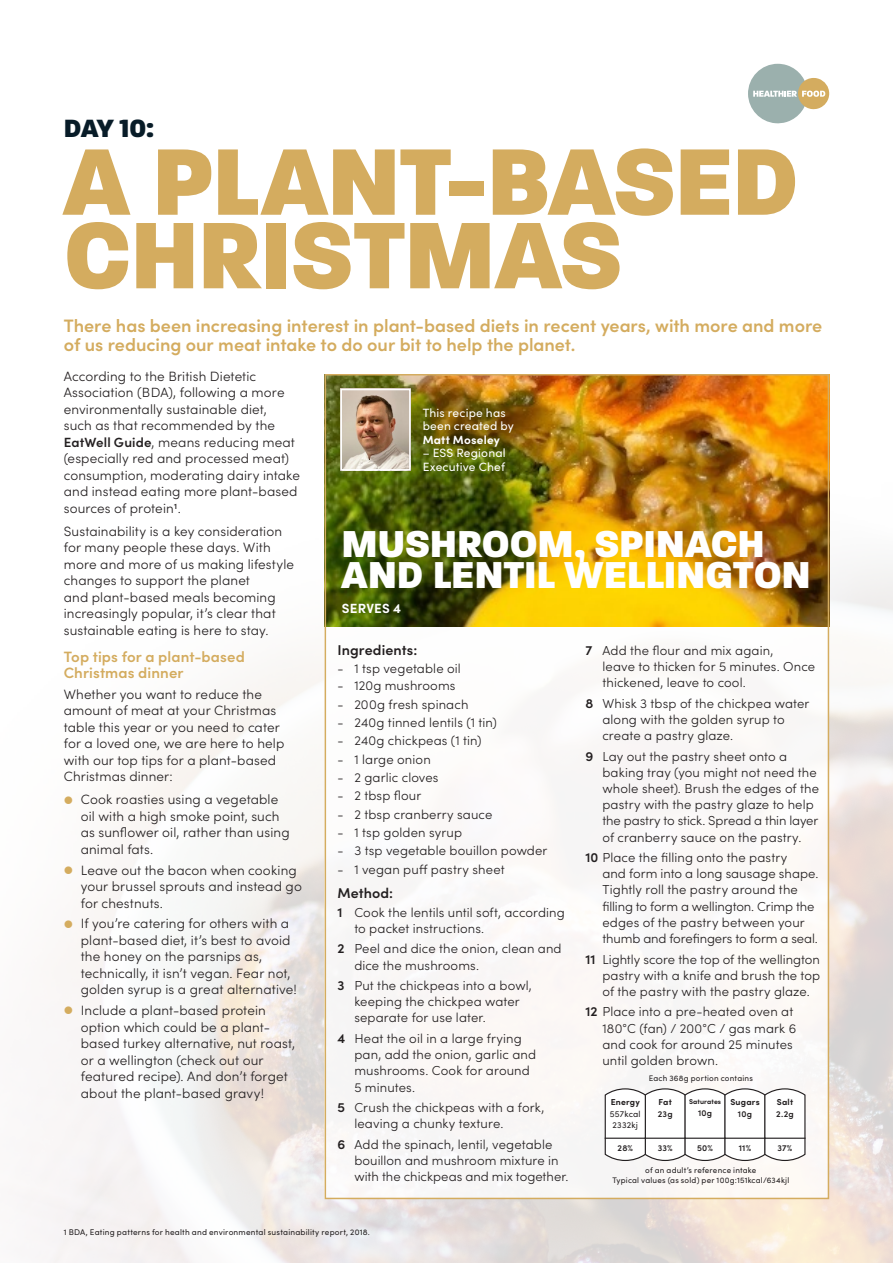
<style>
.page{position:relative;width:893px;height:1263px;background:#fff}
.page>*{position:absolute;margin:0;border:0;box-sizing:border-box;transform-origin:0 0}
.t1{font:800 102px/73.5px "Paralucent";letter-spacing:-.01em;color:#d4ac5f}
.t2{font:800 40.5px/31.5px "Paralucent";letter-spacing:-.005em;color:#fff}
.t3{font:800 27px "Paralucent";color:#081c28}
.t4{font:600 18px/19.5px "Sofia Pro";color:#d4ac5f}
.t5{font:600 15px/16.5px "Sofia Pro";letter-spacing:.005em;color:#d4ac5f}
.t6{font:600 14.25px "Sofia Pro";letter-spacing:.01em;color:#231f20}
.t7{font:300 13.5px/16.5px "Sofia Pro";letter-spacing:.01em;color:#231f20}
.t8{font:700 13.35px "Sofia Pro";letter-spacing:.025em;color:#fff}
.t9{font:300 13.05px/16.2px "Sofia Pro";letter-spacing:.01em;color:#231f20}
.t10{font:12px/13.5px "Sofia Pro";letter-spacing:.015em;color:#fff}
.t11{font:700 11.85px "Sofia Pro";letter-spacing:.015em;color:#fff}
.t12{font:600 8.7px "Sofia Pro";letter-spacing:.03em;color:#231f20}
.t13{font:700 8.7px "Sofia Pro";letter-spacing:.025em;color:#231f20}
.t14{font:8.7px/11.6px "Sofia Pro";letter-spacing:.02em;color:#231f20;text-align:center}
.t15{font:8.25px "Sofia Pro";letter-spacing:.025em;color:#231f20}
.t16{font:8.1px/10.4px "Sofia Pro";letter-spacing:.025em;color:#231f20;text-align:center}
.t17{font:700 6.9px "Sofia Pro";letter-spacing:.01em;color:#231f20}
.s1{font-size:13.35px}
.s2{font-weight:600;font-size:13.35px}
</style>
<div class="page">
<img style="left:25px;top:455px;width:868px;height:808px">
<div style="left:325px;top:432px;width:504px;height:767px;background:#fbf8f6"></div>
<svg style="left:748px;top:64px;width:81px;height:60px"></svg>
<img style="left:328px;top:377px;width:498px;height:249px">
<img style="left:343px;top:392px;width:65px;height:76px">
<div style="left:340px;top:389px;width:71px;height:82px;border:2px solid #fff"></div>
<svg style="left:604px;top:1088px;width:202px;height:73px"></svg>
<hr style="left:605px;top:1137px;width:41px;height:2px;background:#231f20">
<hr style="left:645px;top:1137px;width:41px;height:2px;background:#231f20">
<hr style="left:684px;top:1137px;width:42px;height:2px;background:#231f20">
<hr style="left:724px;top:1137px;width:42px;height:2px;background:#231f20">
<hr style="left:764px;top:1137px;width:41px;height:2px;background:#231f20">
<svg style="left:65px;top:796px;width:7px;height:8px"></svg>
<svg style="left:65px;top:866px;width:7px;height:8px"></svg>
<svg style="left:65px;top:920px;width:7px;height:8px"></svg>
<svg style="left:65px;top:1007px;width:7px;height:7px"></svg>
<h3 class="t3" style="left:64px;top:112px;width:92px">DAY 10:</h3>
<h1 class="t1" style="left:64px;top:145px;width:737px">A PLANT-BASED<br>CHRISTMAS</h1>
<h3 class="t4" style="left:64px;top:315px;width:760px">There has been increasing interest in plant-based diets in recent years, with more and more of us reducing our meat intake to do our bit to help the planet.</h3>
<p class="t7" style="left:64px;top:367px;width:238px">According to the British Dietetic Association (<span class="s1">BDA</span>), following a more environmentally sustainable diet,<br>such as that recommended by the <span class="s2">EatWell Guide</span>, means reducing meat (especially red and processed meat) consumption, moderating dairy intake and instead eating more plant-based sources of protein<sup>1</sup>.</p>
<p class="t7" style="left:64px;top:522px;width:232px">Sustainability is a key consideration for many people these days. With more and more of us making lifestyle changes to support the planet<br>and plant-based meals becoming increasingly popular, it’s clear that sustainable eating is here to stay.</p>
<p class="t5" style="left:64px;top:647px;width:183px">Top tips for a plant-based<br>Christmas dinner</p>
<p class="t7" style="left:64px;top:685px;width:222px">Whether you want to reduce the amount of meat at your Christmas table this year or you need to cater for a loved one, we are here to help with our top tips for a plant-based<br>Christmas dinner:</p>
<p class="t7" style="left:81px;top:791px;width:210px">Cook roasties using a vegetable oil with a high smoke point, such as sunflower oil, rather than using animal fats.</p>
<p class="t7" style="left:81px;top:861px;width:223px">Leave out the bacon when cooking your brussel sprouts and instead go for chestnuts.</p>
<p class="t7" style="left:81px;top:915px;width:218px">If you’re catering for others with a plant-based diet, it’s best to avoid the honey on the parsnips as, technically, it isn’t vegan. Fear not, golden syrup is a great alternative!</p>
<p class="t7" style="left:81px;top:1001px;width:216px">Include a plant-based protein option which could be a plant&shy;based turkey alternative, nut roast, or a wellington (check out our featured recipe). And don’t forget about the plant-based gravy!</p>
<p class="t10" style="left:423px;top:405px;width:93px">This recipe has been created by</p>
<p class="t11" style="left:423px;top:431px;width:79px">Matt Moseley</p>
<p class="t10" style="left:423px;top:446px;width:85px">– ESS Regional<br>Executive Chef</p>
<h2 class="t2" style="left:342px;top:528px;width:471px">MUSHROOM, SPINACH<br>AND LENTIL WELLINGTON</h2>
<p class="t8" style="left:342px;top:598px;width:61px">SERVES 4</p>
<p class="t6" style="left:337px;top:639px;width:82px">Ingredients:</p>
<p class="t9" style="left:337px;top:660px;width:125px">- 1 tsp vegetable oil</p>
<p class="t9" style="left:337px;top:677px;width:120px">- 120g mushrooms</p>
<p class="t9" style="left:337px;top:695px;width:133px">- 200g fresh spinach</p>
<p class="t9" style="left:337px;top:714px;width:161px">- 240g tinned lentils (1 tin)</p>
<p class="t9" style="left:337px;top:732px;width:146px">- 240g chickpeas (1 tin)</p>
<p class="t9" style="left:337px;top:750px;width:95px">- 1 large onion</p>
<p class="t9" style="left:337px;top:769px;width:103px">- 2 garlic cloves</p>
<p class="t9" style="left:337px;top:787px;width:85px">- 2 tbsp flour</p>
<p class="t9" style="left:337px;top:805px;width:157px">- 2 tbsp cranberry sauce</p>
<p class="t9" style="left:337px;top:824px;width:126px">- 1 tsp golden syrup</p>
<p class="t9" style="left:337px;top:842px;width:212px">- 3 tsp vegetable bouillon powder</p>
<p class="t9" style="left:337px;top:860px;width:169px">- 1 vegan puff pastry sheet</p>
<p class="t6" style="left:337px;top:883px;width:57px">Method:</p>
<p class="t9" style="left:354px;top:903px;width:212px;text-indent:-17px"><span class="s2">1</span> Cook the lentils until soft, according to packet instructions.</p>
<p class="t9" style="left:354px;top:940px;width:209px;text-indent:-17px"><span class="s2">2</span> Peel and dice the onion, clean and dice the mushrooms.</p>
<p class="t9" style="left:354px;top:977px;width:179px;text-indent:-17px"><span class="s2">3</span> Put the chickpeas into a bowl, keeping the chickpea water separate for use later.</p>
<p class="t9" style="left:354px;top:1029px;width:183px;text-indent:-17px"><span class="s2">4</span> Heat the oil in a large frying pan, add the onion, garlic and mushrooms. Cook for around<br>5 minutes.</p>
<p class="t9" style="left:354px;top:1098px;width:191px;text-indent:-17px"><span class="s2">5</span> Crush the chickpeas with a fork, leaving a chunky texture.</p>
<p class="t9" style="left:354px;top:1135px;width:216px;text-indent:-17px"><span class="s2">6</span> Add the spinach, lentil, vegetable bouillon and mushroom mixture in with the chickpeas and mix together.</p>
<p class="t9" style="left:602px;top:641px;width:214px;text-indent:-17px"><span class="s2">7</span> Add the flour and mix again,<br>leave to thicken for 5 minutes. Once thickened, leave to cool.</p>
<p class="t9" style="left:602px;top:694px;width:209px;text-indent:-17px"><span class="s2">8</span> Whisk 3 tbsp of the chickpea water along with the golden syrup to create a pastry glaze.</p>
<p class="t9" style="left:602px;top:747px;width:218px;text-indent:-17px"><span class="s2">9</span> Lay out the pastry sheet onto a baking tray (you might not need the whole sheet). Brush the edges of the pastry with the pastry glaze to help the pastry to stick. Spread a thin layer of cranberry sauce on the pastry.</p>
<p class="t9" style="left:602px;top:849px;width:217px;text-indent:-17px"><span class="s2">10</span> Place the filling onto the pastry<br>and form into a long sausage shape.<br>Tightly roll the pastry around the filling to form a wellington. Crimp the edges of the pastry between your thumb and forefingers to form a seal.</p>
<p class="t9" style="left:602px;top:950px;width:219px;text-align:justify;text-indent:-17px"><span class="s2">11</span> Lightly score the top of the wellington pastry with a knife and brush the top of the pastry with the pastry glaze.</p>
<p class="t9" style="left:602px;top:1003px;width:195px;text-indent:-17px"><span class="s2">12</span> Place into a pre-heated oven at<br>180°C (fan) / 200°C / gas mark 6 and cook for around 25 minutes until golden brown.</p>
<p class="t16" style="left:649px;top:1072px;width:106px">Each 368g portion contains</p>
<p class="t13" style="left:777px;top:1095px;width:18px">Salt</p>
<p class="t12" style="left:776px;top:1107px;width:19px">2.2g</p>
<p class="t17" style="left:689px;top:1096px;width:34px">Saturates</p>
<p class="t12" style="left:698px;top:1106px;width:16px">10g</p>
<p class="t13" style="left:730px;top:1095px;width:31px">Sugars</p>
<p class="t12" style="left:738px;top:1107px;width:16px">10g</p>
<p class="t13" style="left:658px;top:1095px;width:15px">Fat</p>
<p class="t12" style="left:658px;top:1107px;width:16px">23g</p>
<p class="t13" style="left:611px;top:1095px;width:31px">Energy</p>
<p class="t14" style="left:610px;top:1107px;width:32px">557kcal<br>2332kj</p>
<p class="t12" style="left:618px;top:1141px;width:17px">28%</p>
<p class="t12" style="left:658px;top:1141px;width:16px">33%</p>
<p class="t12" style="left:697px;top:1141px;width:17px">50%</p>
<p class="t12" style="left:739px;top:1141px;width:14px">11%</p>
<p class="t12" style="left:777px;top:1141px;width:16px">37%</p>
<p class="t16" style="left:612px;top:1164px;width:178px">of an adult’s reference intake<br>Typical values (as sold) per 100g:151kcal/634kjl</p>
<p class="t15" style="left:64px;top:1226px;width:308px">1 BDA, Eating patterns for health and environmental sustainability report, 2018.</p>
</div>
